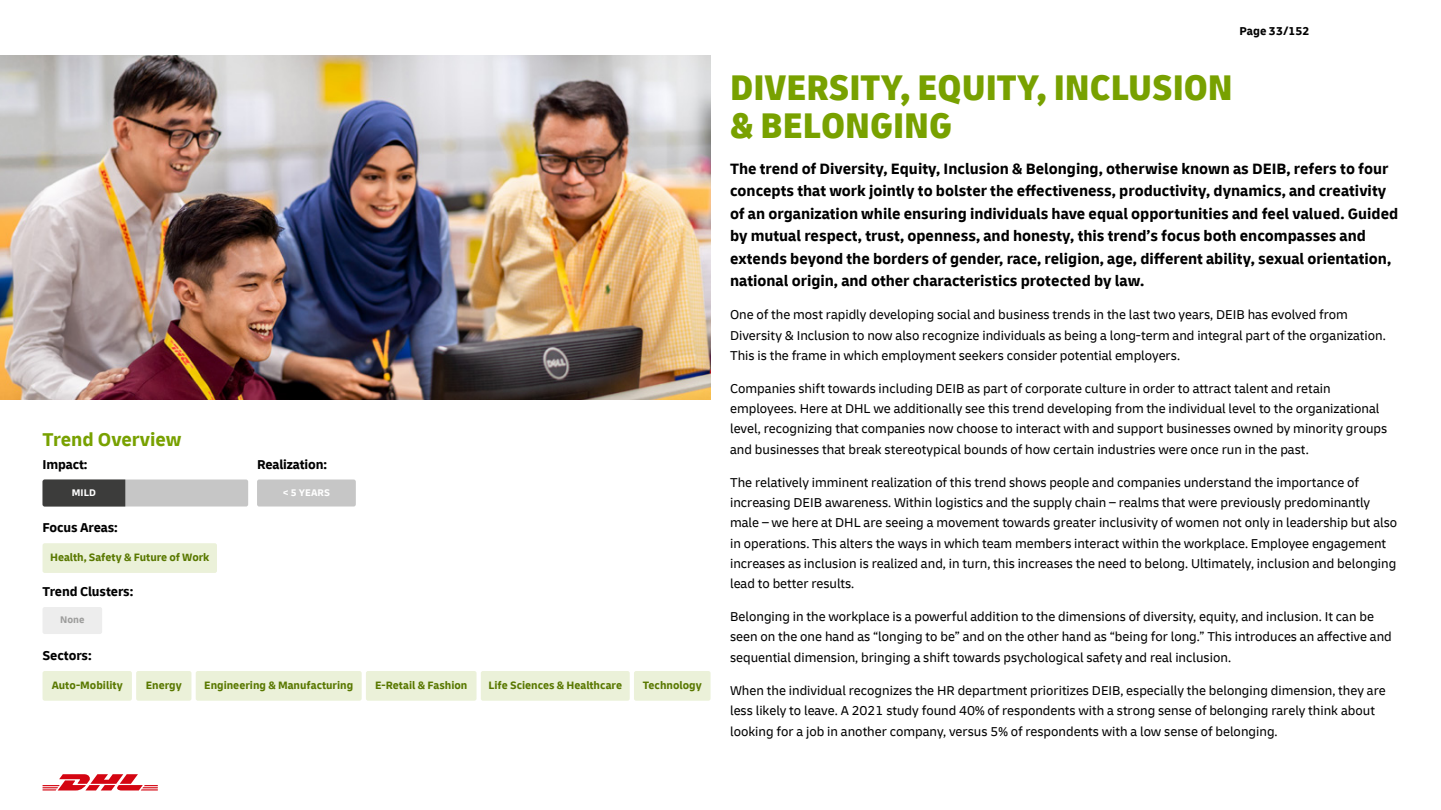
<style>
.page{position:relative;width:1441px;height:810px;background:#fff}
.page>*{position:absolute;margin:0;border:0;box-sizing:border-box;transform-origin:0 0}
.Body_Copy_9_14pt{font:900 condensed 37.5px/37.5px "Delivery";color:#78a100}
.t1{font:700 19.5px "Delivery";color:#78a100}
.Body_Copy_9_14pt-2{font:700 15.75px/22.5px "Delivery";color:#000}
.Body_Copy_9_14pt-3{font:13.5px/20.2px "Delivery";color:#000}
.t2{font:700 13.5px "Delivery";letter-spacing:-.01em;color:#000}
.t3{font:700 12px "Delivery";color:#000}
.t4{font:700 11.25px "Delivery";color:#597800}
.t5{font:700 10.2px "Delivery";color:#fff}
.t6{font:700 10.2px "Delivery";color:#9d9d9c}
</style>
<div class="page">
<div style="left:257px;top:480px;width:99px;height:27px;background:#c6c6c6;border-radius:2px"></div>
<img style="left:0;top:55px;width:710px;height:345px">
<div style="left:43px;top:543px;width:174px;height:30px;background:#ebf1d9;border-radius:2px"></div>
<div style="left:43px;top:480px;width:205px;height:27px;background:#c6c6c6;border-radius:2px"></div>
<div style="left:43px;top:480px;width:82px;height:27px;background:#3c3c3b"></div>
<div style="left:43px;top:607px;width:59px;height:27px;background:#ededed;border-radius:2px"></div>
<div style="left:43px;top:671px;width:89px;height:30px;background:#ebf1d9;border-radius:2px"></div>
<div style="left:196px;top:671px;width:165px;height:30px;background:#ebf1d9;border-radius:2px"></div>
<div style="left:136px;top:671px;width:55px;height:30px;background:#ebf1d9;border-radius:2px"></div>
<div style="left:480px;top:671px;width:149px;height:30px;background:#ebf1d9;border-radius:2px"></div>
<div style="left:634px;top:671px;width:76px;height:30px;background:#ebf1d9;border-radius:2px"></div>
<div style="left:366px;top:671px;width:110px;height:30px;background:#ebf1d9;border-radius:2px"></div>
<svg style="left:43px;top:774px;width:115px;height:17px"></svg>
<p class="t1" style="left:43px;top:427px;width:140px">Trend Overview</p>
<p class="t2" style="left:43px;top:456px;width:46px">Impact:</p>
<p class="t2" style="left:257px;top:456px;width:72px">Realization:</p>
<p class="t5" style="left:283px;top:486px;width:49px">&lt; 5 YEARS</p>
<p class="t2" style="left:43px;top:519px;width:77px">Focus Areas:</p>
<p class="t4" style="left:50px;top:551px;width:161px">Health, Safety &amp; Future of Work</p>
<p class="t5" style="left:72px;top:486px;width:25px">MILD</p>
<p class="t2" style="left:43px;top:583px;width:92px">Trend Clusters:</p>
<p class="t6" style="left:60px;top:614px;width:26px">None</p>
<p class="t2" style="left:43px;top:647px;width:51px">Sectors:</p>
<p class="t4" style="left:52px;top:679px;width:73px">Auto-Mobility</p>
<p class="t4" style="left:146px;top:679px;width:38px">Energy</p>
<p class="t4" style="left:204px;top:679px;width:150px">Engineering &amp; Manufacturing</p>
<p class="t4" style="left:375px;top:679px;width:94px">E-Retail &amp; Fashion</p>
<p class="t4" style="left:488px;top:679px;width:135px">Life Sciences &amp; Healthcare</p>
<p class="t4" style="left:642px;top:679px;width:60px">Technology</p>
<p class="t3" style="left:1239px;top:23px;width:72px">Page 33/152</p>
<p class="Body_Copy_9_14pt" style="left:730px;top:70px;width:504px">DIVERSITY, EQUITY, INCLUSION &amp; BELONGING</p>
<p class="Body_Copy_9_14pt-2" style="left:730px;top:158px;width:669px">The trend of Diversity, Equity, Inclusion &amp; Belonging, otherwise known as DEIB, refers to four concepts that work jointly to bolster the effectiveness, productivity, dynamics, and creativity of an organization while ensuring individuals have equal opportunities and feel valued. Guided by mutual respect, trust, openness, and honesty, this trend’s focus both encompasses and extends beyond the borders of gender, race, religion, age, different ability, sexual orientation, national origin, and other characteristics protected by law.</p>
<p class="Body_Copy_9_14pt-3" style="left:730px;top:305px;width:657px">One of the most rapidly developing social and business trends in the last two years, DEIB has evolved from<br>Diversity &amp; Inclusion to now also recognize individuals as being a long-term and integral part of the organization.<br>This is the frame in which employment seekers consider potential employers.</p>
<p class="Body_Copy_9_14pt-3" style="left:730px;top:378px;width:658px">Companies shift towards including DEIB as part of corporate culture in order to attract talent and retain employees. Here at DHL we additionally see this trend developing from the individual level to the organizational level, recognizing that companies now choose to interact with and support businesses owned by minority groups and businesses that break stereotypical bounds of how certain industries were once run in the past.</p>
<p class="Body_Copy_9_14pt-3" style="left:730px;top:472px;width:668px">The relatively imminent realization of this trend shows people and companies understand the importance of increasing DEIB awareness. Within logistics and the supply chain – realms that were previously predominantly male – we here at DHL are seeing a movement towards greater inclusivity of women not only in leadership but also in operations. This alters the ways in which team members interact within the workplace. Employee engagement increases as inclusion is realized and, in turn, this increases the need to belong. Ultimately, inclusion and belonging lead to better results.</p>
<p class="Body_Copy_9_14pt-3" style="left:730px;top:606px;width:663px">Belonging in the workplace is a powerful addition to the dimensions of diversity, equity, and inclusion. It can be seen on the one hand as “longing to be” and on the other hand as “being for long.” This introduces an affective and sequential dimension, bringing a shift towards psychological safety and real inclusion.</p>
<p class="Body_Copy_9_14pt-3" style="left:730px;top:680px;width:657px">When the individual recognizes the HR department prioritizes DEIB, especially the belonging dimension, they are less likely to leave. A 2021 study found 40% of respondents with a strong sense of belonging rarely think about looking for a job in another company, versus 5% of respondents with a low sense of belonging.</p>
</div>
